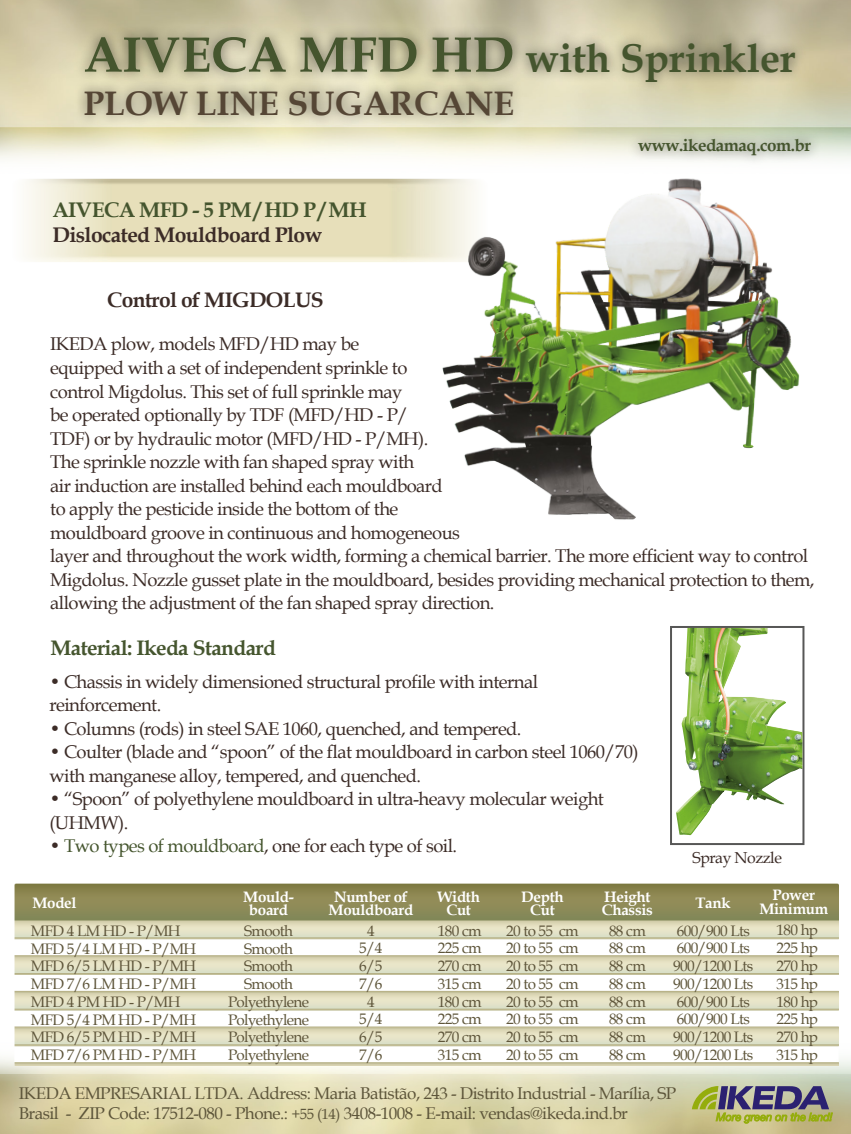
<style>
.page{position:relative;width:851px;height:1134px;background:#fff}
.page>*{position:absolute;margin:0;border:0;box-sizing:border-box;transform-origin:0 0}
.t1{font:700 40px "Book Antiqua";color:#45552e}
.t2{font:700 34px "Book Antiqua";color:#554635}
.t3{font:700 22px "Book Antiqua";letter-spacing:-.025em;color:#45552e}
.t4{font:700 22px "Book Antiqua";letter-spacing:-.025em;color:#554635}
.t5{font:700 21.2px "Book Antiqua";letter-spacing:-.03em;color:#3c2c27}
.t6{font:700 21.2px "Book Antiqua";letter-spacing:-.03em;color:#45552e}
.t7{font:700 21px "Book Antiqua";letter-spacing:-.03em;color:#45552e}
.t8{font:700 21px "Book Antiqua";letter-spacing:-.03em;color:#3c2c27}
.t9{font:18.4px/23.6px "Book Antiqua";letter-spacing:-.03em;color:#3c2c27}
.t10{font:17px/20.6px "Book Antiqua";letter-spacing:-.03em;color:#5d553a}
.t11{font:700 17px "Book Antiqua";letter-spacing:-.03em;color:#45552e}
.t12{font:15.8px "Book Antiqua";letter-spacing:-.03em;color:#3c2c27}
.t13{font:15.2px/17.8px "Book Antiqua";letter-spacing:-.04em;color:#5e553a;text-align:justify}
.t14{font:700 15.2px/13.6px "Book Antiqua";letter-spacing:-.02em;color:#fff;text-align:center}
.s1{font-size:50px}
.s2{color:#45552e}
.s3{font-size:14.8px}
</style>
<div class="page">
<img style="left:0;top:883px;width:850px;height:183px">
<div style="left:73px;top:24px;width:733px;height:70px;background:#000;opacity:.55"></div>
<div style="left:74px;top:79px;width:450px;height:48px;background:#000;opacity:.55"></div>
<div style="left:628px;top:128px;width:193px;height:39px;background:#000;opacity:.55"></div>
<div style="left:62px;top:1073px;width:349px;height:44px;background:#000;opacity:.55"></div>
<div style="left:436px;top:1073px;width:289px;height:39px;background:#efedda"></div>
<div style="left:670px;top:626px;width:134px;height:219px;border:2px solid #575756"></div>
<img style="left:676px;top:628px;width:126px;height:207px">
<img style="left:346px;top:154px;width:504px;height:366px">
<div style="left:786px;top:1072px;width:33px;height:38px;background:#dbe5d5"></div>
<img style="left:0;top:1074px;width:850px;height:60px">
<svg style="left:691px;top:1086px;width:141px;height:37px;background:#8f8f74"></svg>
<h1 class="t1" style="left:83px;top:31px;width:713px"><span class="s1">AIVECA MFD HD</span> with Sprinkler</h1>
<h2 class="t2" style="left:83px;top:80px;width:432px">PLOW LINE SUGARCANE</h2>
<p class="t11" style="left:638px;top:134px;width:174px">www.ikedamaq.com.br</p>
<p class="t6" style="left:52px;top:195px;width:316px">AIVECA MFD - 5 PM / HD P / MH</p>
<p class="t5" style="left:52px;top:221px;width:271px">Dislocated Mouldboard Plow</p>
<p class="t8" style="left:107px;top:285px;width:218px">Control of MIGDOLUS</p>
<p class="t9" style="left:50px;top:332px;width:765px">IKEDA plow, models MFD/HD may be<br>equipped with a set of independent sprinkle to<br>control Migdolus. This set of full sprinkle may<br>be operated optionally by TDF (MFD/HD - P/<br>TDF) or by hydraulic motor (MFD/HD - P/MH).<br>The sprinkle nozzle with fan shaped spray with<br>air induction are installed behind each mouldboard<br>to apply the pesticide inside the bottom of the<br>mouldboard groove in continuous and homogeneous<br>layer and throughout the work width, forming a chemical barrier. The more efficient way to control Migdolus. Nozzle gusset plate in the mouldboard, besides providing mechanical protection to them, allowing the adjustment of the fan shaped spray direction.</p>
<p class="t7" style="left:51px;top:634px;width:227px">Material: Ikeda Standard</p>
<p class="t9" style="left:49px;top:669px;width:490px">• Chassis in widely dimensioned structural profile with internal reinforcement.</p>
<p class="t9" style="left:49px;top:716px;width:473px">• Columns (rods) in steel SAE 1060, quenched, and tempered.</p>
<p class="t9" style="left:49px;top:740px;width:590px">• Coulter (blade and “spoon” of the flat mouldboard in carbon steel 1060/70) with manganese alloy, tempered, and quenched.</p>
<p class="t9" style="left:49px;top:787px;width:556px">• “Spoon” of polyethylene mouldboard in ultra-heavy molecular weight (UHMW).</p>
<p class="t9" style="left:49px;top:834px;width:409px">• <span class="s2">Two types of mouldboard</span>, one for each type of soil.</p>
<p class="t12" style="left:692px;top:847px;width:91px">Spray Nozzle</p>
<p class="t14" style="left:32px;top:896px;width:46px">Model</p>
<p class="t14" style="left:243px;top:889px;width:52px">Mould&shy;board</p>
<p class="t14" style="left:328px;top:889px;width:86px">Number of<br>Mouldboard</p>
<p class="t14" style="left:437px;top:889px;width:44px">Width<br>Cut</p>
<p class="t14" style="left:521px;top:889px;width:44px">Depth<br>Cut</p>
<p class="t14" style="left:601px;top:889px;width:53px;text-align:left">Height<br>Chassis</p>
<p class="t14" style="left:695px;top:896px;width:37px">Tank</p>
<p class="t14" style="left:759px;top:888px;width:70px">Power<br>Minimum</p>
<p class="t13" style="left:31px;top:921px;width:167px;text-align:left">MFD 4 LM HD - P/MH<br>MFD 5/4 LM HD - P/MH<br>MFD 6/5 LM HD - P/MH<br>MFD 7/6 LM HD - P/MH<br>MFD 4 PM HD - P/MH<br>MFD 5/4 PM HD - P/MH<br>MFD 6/5 PM HD - P/MH<br>MFD 7/6 PM HD - P/MH</p>
<p class="t13" style="left:228px;top:921px;width:83px;text-align:center">Smooth<br>Smooth<br>Smooth<br>Smooth<br>Polyethylene<br>Polyethylene<br>Polyethylene<br>Polyethylene</p>
<p class="t13" style="left:359px;top:921px;width:25px;text-align:center">4<br>5/4<br>6/5<br>7/6<br>4<br>5/4<br>6/5<br>7/6</p>
<p class="t13" style="left:438px;top:921px;width:45px">180 cm 225 cm 270 cm 315 cm 180 cm 225 cm 270 cm 315 cm</p>
<p class="t13" style="left:506px;top:921px;width:74px">20 to 55 cm 20 to 55 cm 20 to 55 cm 20 to 55 cm 20 to 55 cm 20 to 55 cm 20 to 55 cm 20 to 55 cm</p>
<p class="t13" style="left:609px;top:921px;width:38px">88 cm 88 cm 88 cm 88 cm 88 cm 88 cm 88 cm 88 cm</p>
<p class="t13" style="left:673px;top:921px;width:82px;text-align:left">600/900 Lts<br>600/900 Lts<br>900/1200 Lts<br>900/1200 Lts<br>600/900 Lts<br>600/900 Lts<br>900/1200 Lts<br>900/1200 Lts</p>
<p class="t13" style="left:776px;top:921px;width:43px">180 hp 225 hp 270 hp 315 hp 180 hp 225 hp 270 hp 315 hp</p>
<p class="t3" style="left:72px;top:1077px;width:330px">AIVECA MFD HD with Sprinkler</p>
<p class="t4" style="left:446px;top:1077px;width:270px">PLOW LINE SUGARCANE</p>
<p class="t10" style="left:19px;top:1082px;width:658px">IKEDA EMPRESARIAL LTDA. Address: Maria Batistão, 243 - Distrito Industrial - Marília, SP<br>Brasil - ZIP Code: 17512-080 - Phone.: <span class="s3">+55 (14)</span> 3408-1008 - E-mail: vendas@ikeda.ind.br</p>
</div>
